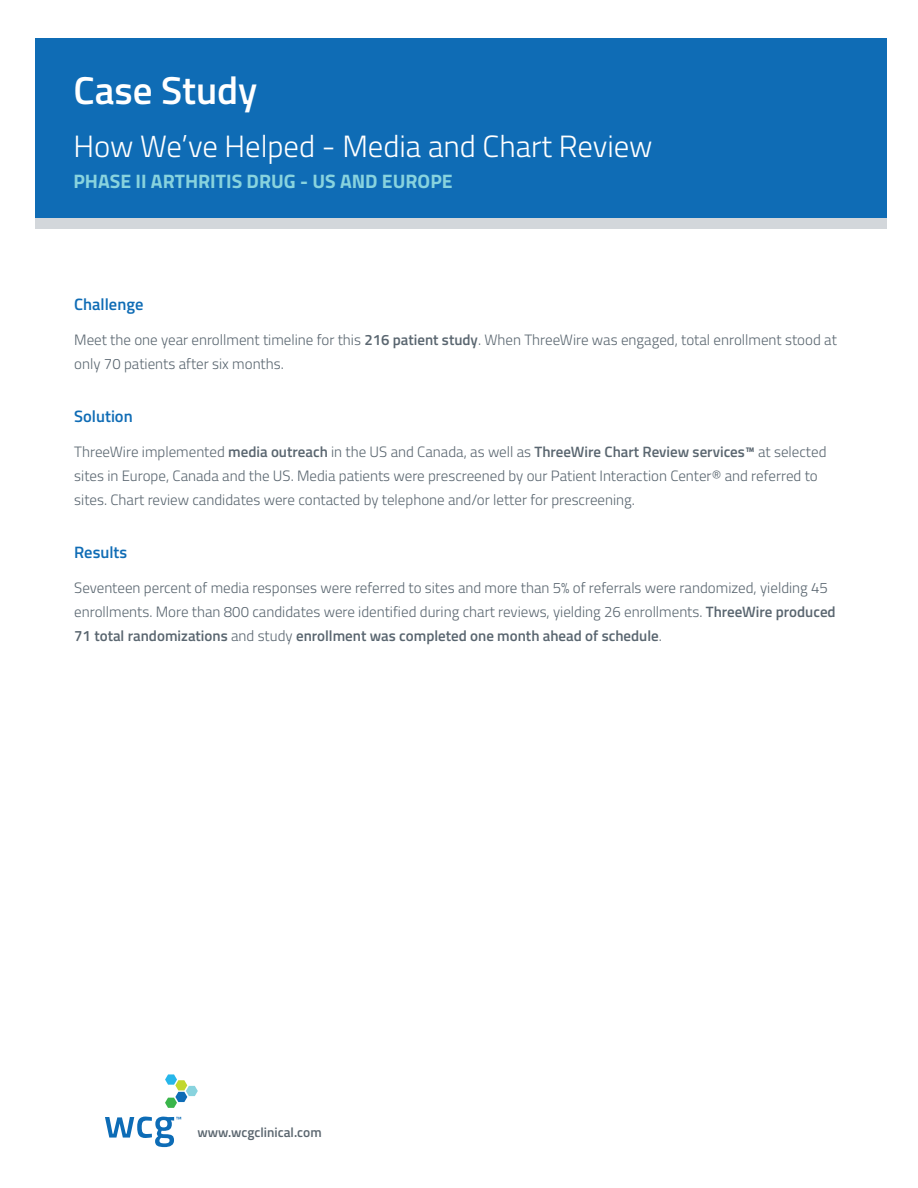
<style>
.page{position:relative;width:918px;height:1188px;background:#fff}
.page>*{position:absolute;margin:0;border:0;box-sizing:border-box;transform-origin:0 0}
.t1{font:600 39px "Titillium";color:#fff}
.t2{font:300 30.75px "Titillium";color:#fff}
.t3{font:700 19.5px "Titillium";color:#88d3de}
.t4{font:600 16.5px "Titillium";color:#0f6cb5}
.t5{font:300 15px/24px "Titillium";color:#5a6670}
.Body_copy{font:600 13.5px "Titillium";color:#5b666f}
.s1{font-weight:600}
</style>
<div class="page">
<div style="left:36px;top:38px;width:851px;height:181px;background:#0f6cb5"></div>
<div style="left:36px;top:219px;width:851px;height:10px;background:#d3d7db"></div>
<svg style="left:165px;top:1074px;width:33px;height:34px"></svg>
<svg style="left:105px;top:1117px;width:76px;height:30px"></svg>
<p class="t1" style="left:74px;top:61px;width:185px">Case Study</p>
<p class="t2" style="left:74px;top:124px;width:581px">How We’ve Helped - Media and Chart Review</p>
<p class="t3" style="left:74px;top:166px;width:381px">PHASE II ARTHRITIS DRUG - US AND EUROPE</p>
<p class="t4" style="left:74px;top:292px;width:71px">Challenge</p>
<p class="t5" style="left:74px;top:327px;width:764px">Meet the one year enrollment timeline for this <span class="s1">216 patient study</span>. When ThreeWire was engaged, total enrollment stood at only 70 patients after six months.</p>
<p class="t4" style="left:74px;top:404px;width:60px">Solution</p>
<p class="t5" style="left:74px;top:439px;width:754px">ThreeWire implemented <span class="s1">media outreach</span> in the US and Canada, as well as <span class="s1">ThreeWire Chart Review services™</span> at selected sites in Europe, Canada and the US. Media patients were prescreened by our Patient Interaction Center® and referred to sites. Chart review candidates were contacted by telephone and/or letter for prescreening.</p>
<p class="t4" style="left:74px;top:540px;width:54px">Results</p>
<p class="t5" style="left:74px;top:575px;width:763px">Seventeen percent of media responses were referred to sites and more than 5% of referrals were randomized, yielding 45 enrollments. More than 800 candidates were identified during chart reviews, yielding 26 enrollments. <span class="s1">ThreeWire produced<br>71 total randomizations</span> and study <span class="s1">enrollment was completed one month ahead of schedule</span>.</p>
<p class="Body_copy" style="left:197px;top:1122px;width:126px">www.wcgclinical.com</p>
</div>
